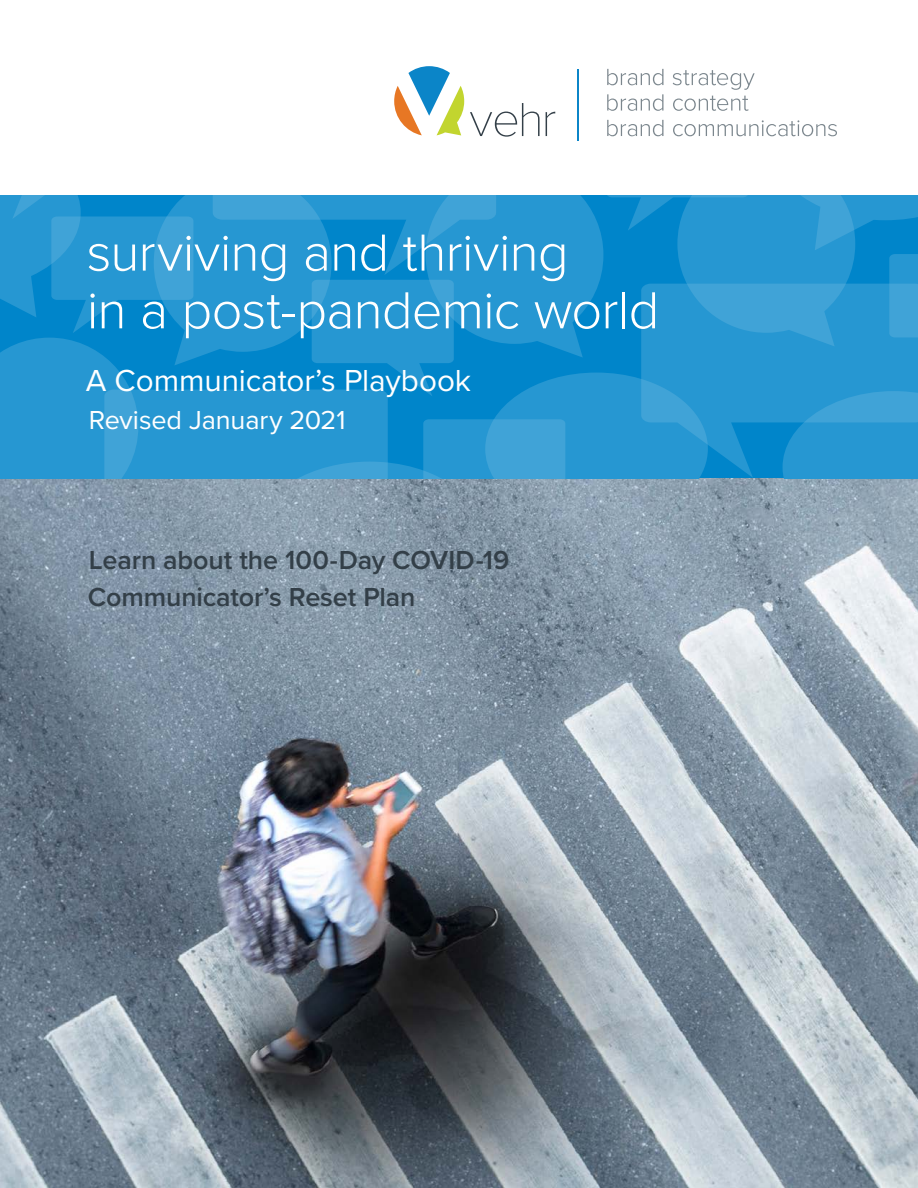
<style>
.page{position:relative;width:918px;height:1188px;background:#fff}
.page>*{position:absolute;margin:0;border:0;box-sizing:border-box;transform-origin:0 0}
.t1{font:300 54px/57.8px "Proxima Nova";letter-spacing:-.015em;color:#fff}
.t2{font:31.5px "Proxima Nova";letter-spacing:-.005em;color:#fff}
.t3{font:600 27px/37.5px "Proxima Nova";letter-spacing:-.005em;color:#333f48}
.t4{font:27px "Proxima Nova";letter-spacing:-.005em;color:#fff}
</style>
<div class="page">
<hr style="left:578px;top:69px;width:1px;height:71px;background:#0b85c8">
<svg style="left:394px;top:66px;width:70px;height:69px"></svg>
<svg style="left:470px;top:103px;width:70px;height:34px"></svg>
<svg style="left:546px;top:112px;width:9px;height:24px"></svg>
<svg style="left:607px;top:69px;width:56px;height:16px"></svg>
<svg style="left:673px;top:70px;width:82px;height:20px"></svg>
<svg style="left:607px;top:94px;width:56px;height:17px"></svg>
<svg style="left:673px;top:96px;width:76px;height:15px"></svg>
<svg style="left:607px;top:120px;width:56px;height:16px"></svg>
<svg style="left:673px;top:120px;width:164px;height:16px"></svg>
<img style="left:0;top:478px;width:918px;height:710px">
<svg style="left:0;top:195px;width:918px;height:283px;background:#2194d0"></svg>
<h1 class="t1" style="left:87px;top:221px;width:574px">surviving and thriving<br>in a post-pandemic world</h1>
<p class="t2" style="left:86px;top:357px;width:387px">A Communicator’s Playbook</p>
<p class="t4" style="left:89px;top:400px;width:258px">Revised January 2021</p>
<p class="t3" style="left:88px;top:540px;width:423px">Learn about the 100-Day COVID-19<br>Communicator’s Reset Plan</p>
</div>
